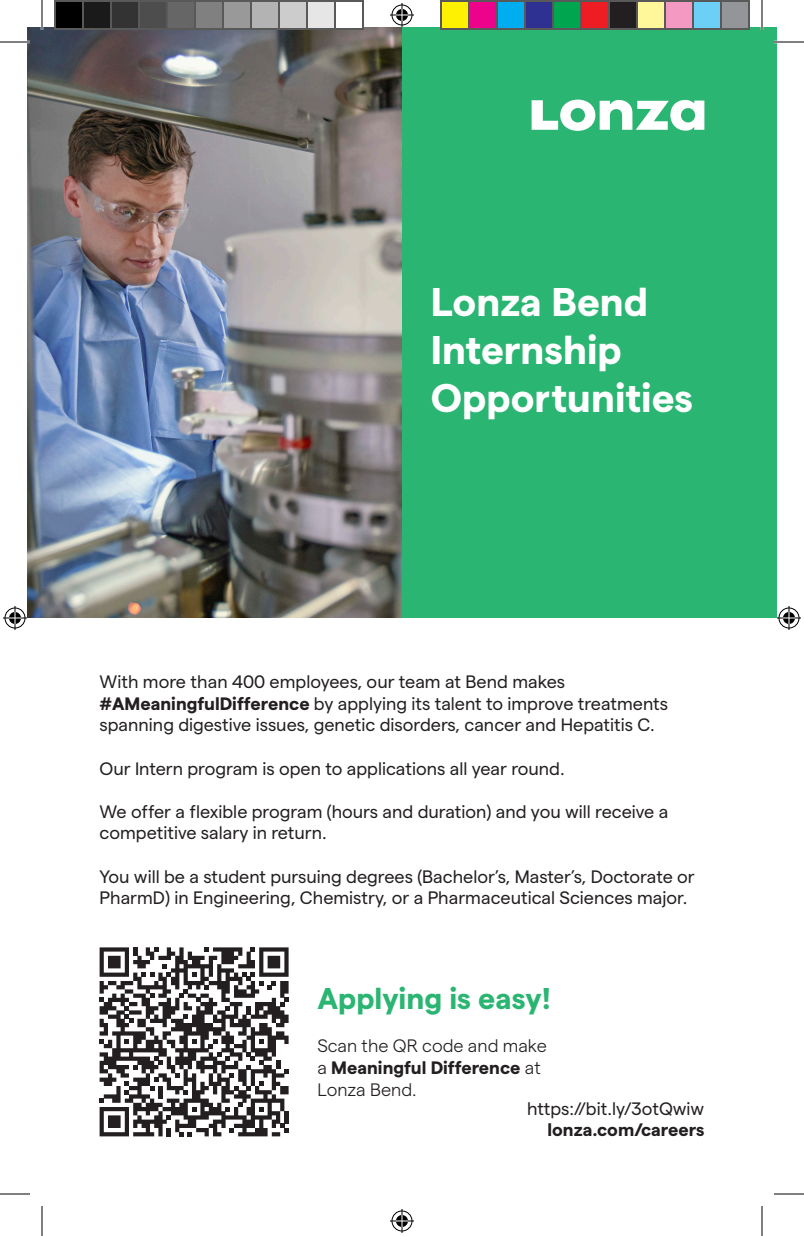
<style>
.page{position:relative;width:804px;height:1236px;background:#fff}
.page>*{position:absolute;margin:0;border:0;box-sizing:border-box;transform-origin:0 0}
.t1{font:700 40px/48px "Matter";color:#fff}
.t2{font:700 30px "Matter";color:#2bb572}
.t3{font:18px/21.6px "Matter";color:#231f20}
.t4{font:300 18px/21.6px "Matter";color:#231f20}
.t5{font:700 18px "Matter";color:#231f20}
.s1{font-weight:700}
</style>
<div class="page">
<img style="left:28px;top:28px;width:374px;height:590px">
<div style="left:402px;top:28px;width:374px;height:590px;background:#2bb572"></div>
<svg style="left:100px;top:947px;width:189px;height:189px"></svg>
<svg style="left:532px;top:100px;width:172px;height:31px"></svg>
<hr style="left:0;top:41px;width:30px;height:2px;background:#fff">
<hr style="left:774px;top:41px;width:30px;height:2px;background:#fff">
<hr style="left:41px;top:0;width:2px;height:30px;background:#fff">
<hr style="left:761px;top:0;width:2px;height:30px;background:#fff">
<hr style="left:0;top:42px;width:30px;height:1px;background:#000">
<hr style="left:774px;top:42px;width:30px;height:1px;background:#000">
<hr style="left:0;top:1194px;width:30px;height:1px;background:#000">
<hr style="left:774px;top:1194px;width:30px;height:1px;background:#000">
<hr style="left:42px;top:0;width:1px;height:30px;background:#000">
<hr style="left:42px;top:1206px;width:1px;height:30px;background:#000">
<hr style="left:762px;top:0;width:1px;height:30px;background:#000">
<hr style="left:762px;top:1206px;width:1px;height:30px;background:#000">
<svg style="left:390px;top:3px;width:24px;height:24px"></svg>
<svg style="left:390px;top:1209px;width:24px;height:24px"></svg>
<svg style="left:3px;top:606px;width:24px;height:24px"></svg>
<svg style="left:777px;top:606px;width:24px;height:24px"></svg>
<div style="left:55px;top:1px;width:28px;height:28px;background:#000"></div>
<div style="left:54px;top:0;width:30px;height:30px;border:2px solid #595959"></div>
<div style="left:83px;top:1px;width:28px;height:28px;background:#1a1a1a"></div>
<div style="left:82px;top:0;width:30px;height:30px;border:2px solid #595959"></div>
<div style="left:111px;top:1px;width:28px;height:28px;background:#333"></div>
<div style="left:110px;top:0;width:30px;height:30px;border:2px solid #595959"></div>
<div style="left:139px;top:1px;width:28px;height:28px;background:#4d4d4d"></div>
<div style="left:138px;top:0;width:30px;height:30px;border:2px solid #595959"></div>
<div style="left:167px;top:1px;width:28px;height:28px;background:#666"></div>
<div style="left:166px;top:0;width:30px;height:30px;border:2px solid #595959"></div>
<div style="left:195px;top:1px;width:28px;height:28px;background:#808080"></div>
<div style="left:194px;top:0;width:30px;height:30px;border:2px solid #595959"></div>
<div style="left:223px;top:1px;width:28px;height:28px;background:#999"></div>
<div style="left:222px;top:0;width:30px;height:30px;border:2px solid #595959"></div>
<div style="left:251px;top:1px;width:28px;height:28px;background:#b3b3b3"></div>
<div style="left:250px;top:0;width:30px;height:30px;border:2px solid #595959"></div>
<div style="left:279px;top:1px;width:28px;height:28px;background:#ccc"></div>
<div style="left:278px;top:0;width:30px;height:30px;border:2px solid #595959"></div>
<div style="left:307px;top:1px;width:28px;height:28px;background:#e6e6e6"></div>
<div style="left:306px;top:0;width:30px;height:30px;border:2px solid #595959"></div>
<div style="left:334px;top:0;width:30px;height:30px;border:2px solid #595959"></div>
<div style="left:441px;top:1px;width:28px;height:28px;background:#fff101"></div>
<div style="left:440px;top:0;width:30px;height:30px;border:2px solid #595959"></div>
<div style="left:469px;top:1px;width:28px;height:28px;background:#ed028c"></div>
<div style="left:468px;top:0;width:30px;height:30px;border:2px solid #595959"></div>
<div style="left:497px;top:1px;width:28px;height:28px;background:#00aeef"></div>
<div style="left:496px;top:0;width:30px;height:30px;border:2px solid #595959"></div>
<div style="left:525px;top:1px;width:28px;height:28px;background:#2e3092"></div>
<div style="left:524px;top:0;width:30px;height:30px;border:2px solid #595959"></div>
<div style="left:553px;top:1px;width:28px;height:28px;background:#00a54f"></div>
<div style="left:552px;top:0;width:30px;height:30px;border:2px solid #595959"></div>
<div style="left:581px;top:1px;width:28px;height:28px;background:#ee1d23"></div>
<div style="left:580px;top:0;width:30px;height:30px;border:2px solid #595959"></div>
<div style="left:609px;top:1px;width:28px;height:28px;background:#231f20"></div>
<div style="left:608px;top:0;width:30px;height:30px;border:2px solid #595959"></div>
<div style="left:637px;top:1px;width:28px;height:28px;background:#fff79a"></div>
<div style="left:636px;top:0;width:30px;height:30px;border:2px solid #595959"></div>
<div style="left:665px;top:1px;width:28px;height:28px;background:#f499c2"></div>
<div style="left:664px;top:0;width:30px;height:30px;border:2px solid #595959"></div>
<div style="left:693px;top:1px;width:28px;height:28px;background:#6bcff6"></div>
<div style="left:692px;top:0;width:30px;height:30px;border:2px solid #595959"></div>
<div style="left:721px;top:1px;width:28px;height:28px;background:#939598"></div>
<div style="left:720px;top:0;width:30px;height:30px;border:2px solid #595959"></div>
<p class="t1" style="left:431px;top:275px;width:219px">Lonza Bend</p>
<p class="t1" style="left:431px;top:323px;width:264px">Internship<br>Opportunities</p>
<p class="t3" style="left:100px;top:670px;width:570px">With more than 400 employees, our team at Bend makes <span class="s1">#AMeaningfulDifference</span> by applying its talent to improve treatments spanning digestive issues, genetic disorders, cancer and Hepatitis C.</p>
<p class="t3" style="left:100px;top:756px;width:467px">Our Intern program is open to applications all year round.</p>
<p class="t3" style="left:100px;top:799px;width:570px">We offer a flexible program (hours and duration) and you will receive a competitive salary in return.</p>
<p class="t3" style="left:100px;top:864px;width:597px">You will be a student pursuing degrees (Bachelor’s, Master’s, Doctorate or<br>PharmD) in Engineering, Chemistry, or a Pharmaceutical Sciences major.</p>
<p class="t2" style="left:317px;top:976px;width:235px">Applying is easy!</p>
<p class="t4" style="left:317px;top:1034px;width:231px">Scan the QR code and make a <span class="s1">Meaningful Difference</span> at<br>Lonza Bend.</p>
<p class="t3" style="left:527px;top:1096px;width:179px">https://bit.ly/3otQwiw</p>
<p class="t5" style="left:548px;top:1117px;width:158px">lonza.com/careers</p>
</div>
